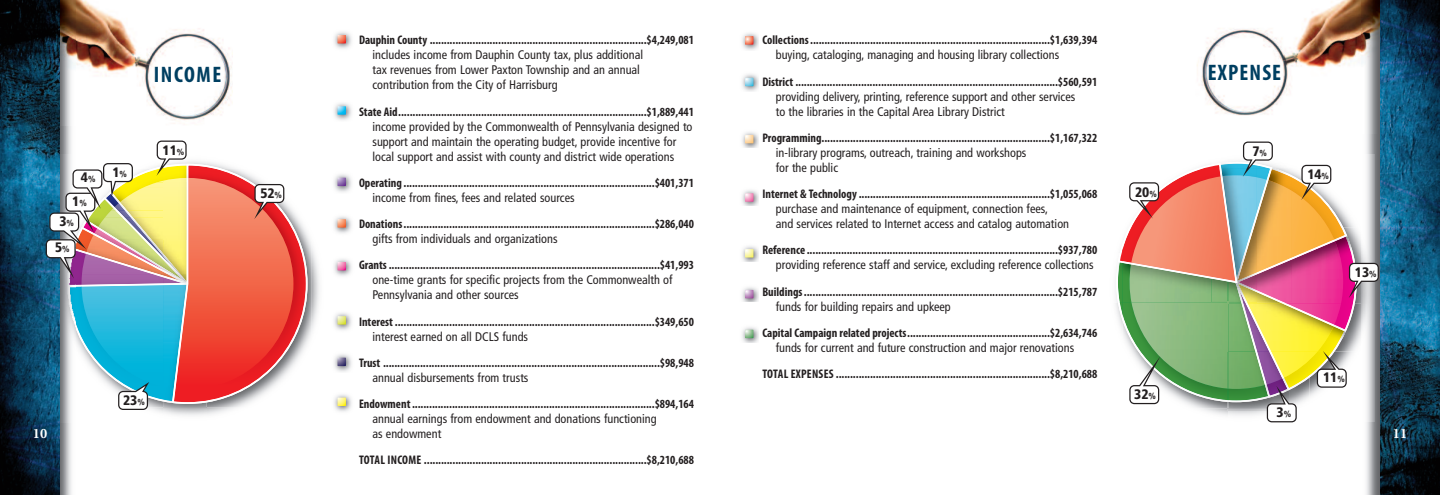
<style>
.page{position:relative;width:1440px;height:495px;background:#fff}
.page>*{position:absolute;margin:0;border:0;box-sizing:border-box;transform-origin:0 0}
.t1{font:700 condensed 22.5px "Myriad Pro";letter-spacing:.05em;color:#003f61}
.t2{font:700 14.38px "Minion Pro";color:#fff}
.t3{font:900 condensed 13.75px "Frutiger";color:#231f20}
.t4{font:700 condensed 12.5px "Myriad Pro";color:#231f20}
.t5{font:condensed 12.5px/15px "Frutiger";color:#231f20}
.t6{font:700 condensed 12.5px "Myriad Pro";letter-spacing:.02em;color:#231f20}
.s1{font-size:8.75px}
</style>
<div class="page">
<img style="left:1197px;top:0;width:165px;height:116px">
<img style="left:76px;top:0;width:156px;height:121px">
<img style="left:311px;top:245px;width:9px;height:88px">
<img style="left:220px;top:236px;width:91px;height:172px">
<img style="left:220px;top:169px;width:87px;height:234px">
<img style="left:220px;top:178px;width:73px;height:212px">
<img style="left:1366px;top:133px;width:14px;height:362px">
<img style="left:1362px;top:0;width:18px;height:133px">
<img style="left:1380px;top:0;width:60px;height:495px">
<img style="left:60px;top:125px;width:12px;height:370px">
<img style="left:60px;top:0;width:16px;height:125px">
<img style="left:60px;top:410px;width:12px;height:12px">
<img style="left:0;top:0;width:60px;height:495px">
<img style="left:334px;top:32px;width:18px;height:17px">
<svg style="left:338px;top:35px;width:8px;height:8px"></svg>
<img style="left:334px;top:103px;width:18px;height:17px">
<svg style="left:338px;top:106px;width:8px;height:9px"></svg>
<img style="left:334px;top:174px;width:18px;height:18px">
<svg style="left:338px;top:178px;width:8px;height:8px"></svg>
<img style="left:334px;top:216px;width:18px;height:18px">
<svg style="left:338px;top:219px;width:8px;height:9px"></svg>
<img style="left:334px;top:259px;width:18px;height:17px">
<svg style="left:338px;top:262px;width:8px;height:8px"></svg>
<img style="left:334px;top:313px;width:18px;height:17px">
<svg style="left:338px;top:316px;width:8px;height:9px"></svg>
<img style="left:334px;top:354px;width:18px;height:18px">
<svg style="left:338px;top:358px;width:8px;height:8px"></svg>
<img style="left:334px;top:394px;width:18px;height:18px">
<svg style="left:338px;top:398px;width:8px;height:8px"></svg>
<img style="left:742px;top:33px;width:17px;height:17px">
<svg style="left:745px;top:36px;width:8px;height:9px"></svg>
<img style="left:742px;top:74px;width:17px;height:17px">
<svg style="left:745px;top:78px;width:8px;height:8px"></svg>
<img style="left:742px;top:132px;width:17px;height:16px">
<svg style="left:745px;top:135px;width:8px;height:8px"></svg>
<img style="left:742px;top:190px;width:17px;height:15px">
<svg style="left:745px;top:193px;width:8px;height:9px"></svg>
<img style="left:742px;top:246px;width:17px;height:16px">
<svg style="left:745px;top:249px;width:8px;height:9px"></svg>
<img style="left:742px;top:287px;width:17px;height:15px">
<svg style="left:745px;top:290px;width:8px;height:8px"></svg>
<img style="left:742px;top:327px;width:17px;height:16px">
<svg style="left:745px;top:330px;width:8px;height:8px"></svg>
<svg style="left:254px;top:184px;width:30px;height:35px"></svg>
<img style="left:46px;top:141px;width:174px;height:269px">
<img style="left:1116px;top:142px;width:263px;height:280px">
<p class="t3" style="left:81px;top:172px;width:16px">4<span class="s1">%</span></p>
<p class="t3" style="left:72px;top:195px;width:16px">1<span class="s1">%</span></p>
<p class="t3" style="left:59px;top:215px;width:16px">3<span class="s1">%</span></p>
<p class="t3" style="left:55px;top:242px;width:16px">5<span class="s1">%</span></p>
<p class="t3" style="left:113px;top:167px;width:16px">1<span class="s1">%</span></p>
<h1 class="t1" style="left:154px;top:66px;width:69px">INCOME</h1>
<p class="t3" style="left:163px;top:145px;width:23px">11<span class="s1">%</span></p>
<p class="t3" style="left:260px;top:188px;width:23px">52<span class="s1">%</span></p>
<p class="t2" style="left:33px;top:428px;width:16px">10</p>
<p class="t3" style="left:123px;top:395px;width:23px">23<span class="s1">%</span></p>
<p class="t4" style="left:359px;top:36px;width:337px">Dauphin County ............................................................................$4,249,081</p>
<p class="t5" style="left:373px;top:49px;width:272px">includes income from Dauphin County tax, plus additional tax revenues from Lower Paxton Township and an annual contribution from the City of Harrisburg</p>
<p class="t4" style="left:359px;top:107px;width:337px">State Aid.......................................................................................$1,889,441</p>
<p class="t5" style="left:373px;top:120px;width:322px">income provided by the Commonwealth of Pennsylvania designed to support and maintain the operating budget, provide incentive for local support and assist with county and district wide operations</p>
<p class="t4" style="left:359px;top:178px;width:337px">Operating........................................................................................$401,371</p>
<p class="t5" style="left:373px;top:191px;width:204px">income from fines, fees and related sources</p>
<p class="t4" style="left:359px;top:220px;width:337px">Donations........................................................................................$286,040</p>
<p class="t5" style="left:373px;top:232px;width:187px">gifts from individuals and organizations</p>
<p class="t4" style="left:359px;top:261px;width:337px">Grants...............................................................................................$41,993</p>
<p class="t5" style="left:373px;top:274px;width:302px">one-time grants for specific projects from the Commonwealth of<br>Pennsylvania and other sources</p>
<p class="t4" style="left:359px;top:317px;width:337px">Interest ...........................................................................................$349,650</p>
<p class="t5" style="left:373px;top:330px;width:157px">interest earned on all DCLS funds</p>
<p class="t4" style="left:359px;top:358px;width:337px">Trust .................................................................................................$98,948</p>
<p class="t5" style="left:373px;top:371px;width:157px">annual disbursements from trusts</p>
<p class="t4" style="left:359px;top:400px;width:337px">Endowment.....................................................................................$894,164</p>
<p class="t5" style="left:373px;top:412px;width:286px">annual earnings from endowment and donations functioning as endowment</p>
<p class="t4" style="left:359px;top:456px;width:337px">TOTAL INCOME ..............................................................................$8,210,688</p>
<p class="t4" style="left:762px;top:36px;width:337px">Collections....................................................................................$1,639,394</p>
<p class="t5" style="left:776px;top:49px;width:285px">buying, cataloging, managing and housing library collections</p>
<p class="t4" style="left:762px;top:77px;width:337px">District ............................................................................................$560,591</p>
<p class="t5" style="left:776px;top:90px;width:301px">providing delivery, printing, reference support and other services to the libraries in the Capital Area Library District</p>
<p class="t4" style="left:762px;top:133px;width:337px">Programming................................................................................$1,167,322</p>
<p class="t5" style="left:776px;top:146px;width:252px">in-library programs, outreach, training and workshops for the public</p>
<p class="t4" style="left:762px;top:190px;width:336px">Internet &amp; Technology...................................................................$1,055,068</p>
<p class="t5" style="left:776px;top:202px;width:295px">purchase and maintenance of equipment, connection fees,<br>and services related to Internet access and catalog automation</p>
<p class="t4" style="left:762px;top:246px;width:337px">Reference........................................................................................$937,780</p>
<p class="t5" style="left:776px;top:259px;width:319px">providing reference staff and service, excluding reference collections</p>
<p class="t4" style="left:762px;top:287px;width:337px">Buildings.........................................................................................$215,787</p>
<p class="t5" style="left:776px;top:300px;width:176px">funds for building repairs and upkeep</p>
<p class="t4" style="left:762px;top:328px;width:337px">Capital Campaign related projects..................................................$2,634,746</p>
<p class="t5" style="left:776px;top:341px;width:300px">funds for current and future construction and major renovations</p>
<p class="t6" style="left:762px;top:370px;width:337px">TOTAL EXPENSES ...........................................................................$8,210,688</p>
<p class="t3" style="left:1135px;top:186px;width:23px">20<span class="s1">%</span></p>
<p class="t3" style="left:1134px;top:388px;width:23px">32<span class="s1">%</span></p>
<h1 class="t1" style="left:1208px;top:64px;width:75px">EXPENSE</h1>
<p class="t3" style="left:1252px;top:146px;width:16px">7<span class="s1">%</span></p>
<p class="t3" style="left:1307px;top:169px;width:23px">14<span class="s1">%</span></p>
<p class="t3" style="left:1355px;top:267px;width:23px">13<span class="s1">%</span></p>
<p class="t3" style="left:1277px;top:407px;width:16px">3<span class="s1">%</span></p>
<p class="t3" style="left:1323px;top:372px;width:23px">11<span class="s1">%</span></p>
<p class="t2" style="left:1393px;top:428px;width:16px">11</p>
</div>
